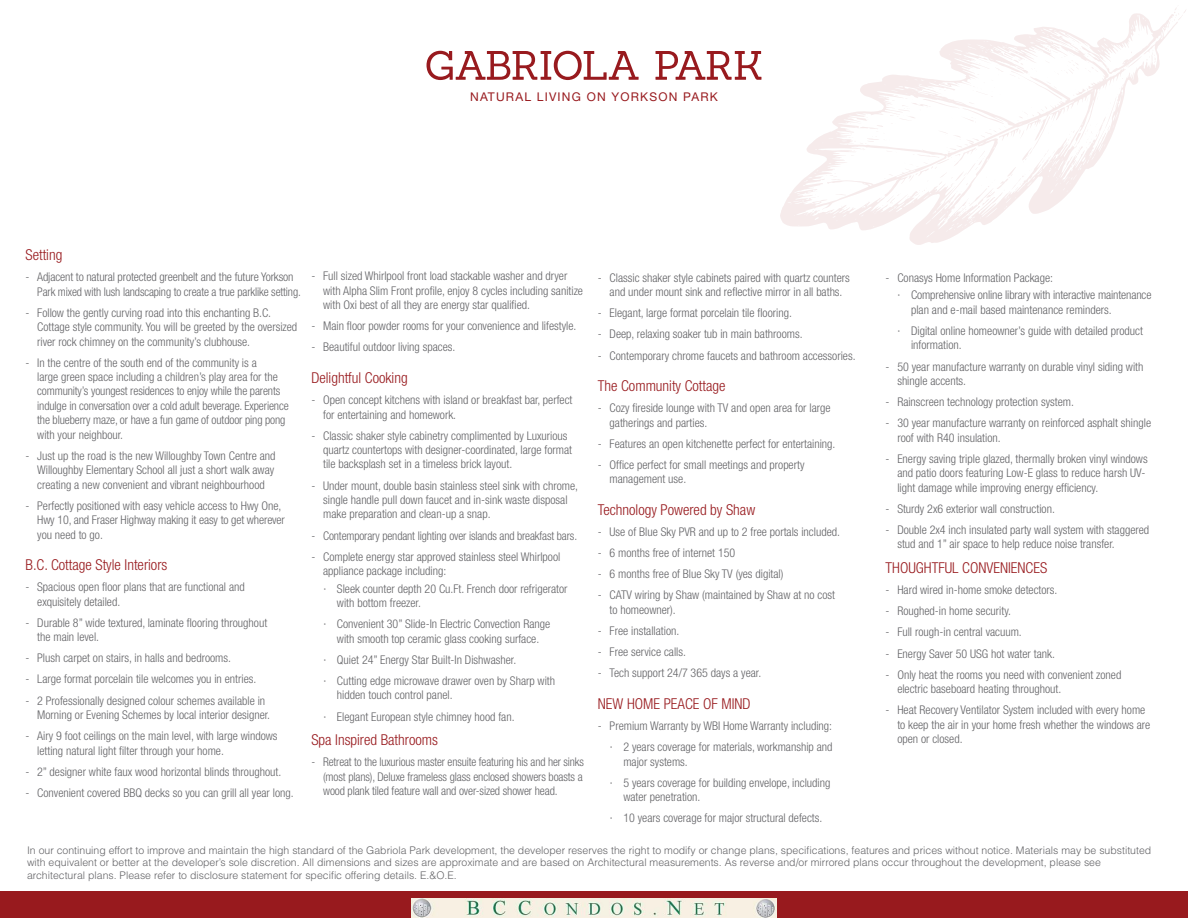
<style>
.page{position:relative;width:1188px;height:918px;background:#fff}
.page>*{position:absolute;margin:0;border:0;box-sizing:border-box;transform-origin:0 0}
.t1{font:300 condensed 15px "Helvetica Neue LT Std";color:#981a1e}
.t2{font:300 condensed 12px/14.4px "Helvetica Neue LT Std";color:#636366}
.t3{font:300 condensed 12px/14.4px "Helvetica Neue LT Std";color:#636366;text-align:justify;scale:.96 1}
.t4{font:12px "Helvetica Neue LT Std";letter-spacing:.1em;color:#981a1e}
.t5{font:300 10.5px/12.6px "Helvetica LT Std";color:#636366}
</style>
<div class="page">
<svg style="left:427px;top:51px;width:212px;height:29px"></svg>
<svg style="left:656px;top:51px;width:105px;height:29px"></svg>
<svg style="left:780px;top:13px;width:398px;height:232px"></svg>
<svg style="left:1170px;top:8px;width:16px;height:14px"></svg>
<svg style="left:805px;top:34px;width:351px;height:186px"></svg>
<div style="left:0;top:891px;width:1188px;height:27px;background:#981a1e"></div>
<img style="left:412px;top:898px;width:365px;height:20px">
<p class="t4" style="left:470px;top:90px;width:249px">NATURAL LIVING ON YORKSON PARK</p>
<p class="t1" style="left:26px;top:246px;width:38px">Setting</p>
<p class="t2" style="left:37px;top:270px;width:265px;text-indent:-12px">- Adjacent to natural protected greenbelt and the future Yorkson<br>Park mixed with lush landscaping to create a true parklike setting.</p>
<p class="t2" style="left:37px;top:305px;width:262px;text-indent:-12px">- Follow the gently curving road into this enchanting B.C.<br>Cottage style community. You will be greeted by the oversized river rock chimney on the community’s clubhouse.</p>
<p class="t2" style="left:37px;top:355px;width:253px;text-indent:-12px">- In the centre of the south end of the community is a<br>large green space including a children’s play area for the community’s youngest residences to enjoy while the parents indulge in conversation over a cold adult beverage. Experience the blueberry maze, or have a fun game of outdoor ping pong with your neighbour.</p>
<p class="t2" style="left:37px;top:448px;width:240px;text-align:justify;text-indent:-12px">- Just up the road is the new Willoughby Town Centre and Willoughby Elementary School all just a short walk away creating a new convenient and vibrant neighbourhood</p>
<p class="t2" style="left:37px;top:498px;width:249px;text-indent:-12px">- Perfectly positioned with easy vehicle access to Hwy One,<br>Hwy 10, and Fraser Highway making it easy to get wherever you need to go.</p>
<p class="t1" style="left:26px;top:556px;width:143px">B.C. Cottage Style Interiors</p>
<p class="t2" style="left:37px;top:580px;width:209px;text-indent:-12px">- Spacious open floor plans that are functional and exquisitely detailed.</p>
<p class="t2" style="left:37px;top:615px;width:232px;text-indent:-12px">- Durable 8” wide textured, laminate flooring throughout the main level.</p>
<p class="t2" style="left:25px;top:651px;width:207px">- Plush carpet on stairs, in halls and bedrooms.</p>
<p class="t2" style="left:25px;top:672px;width:232px">- Large format porcelain tile welcomes you in entries.</p>
<p class="t2" style="left:37px;top:693px;width:234px;text-indent:-12px">- 2 Professionally designed colour schemes available in<br>Morning or Evening Schemes by local interior designer.</p>
<p class="t2" style="left:37px;top:729px;width:242px;text-indent:-12px">- Airy 9 foot ceilings on the main level, with large windows letting natural light filter through your home.</p>
<p class="t2" style="left:25px;top:764px;width:257px">- 2” designer white faux wood horizontal blinds throughout.</p>
<p class="t2" style="left:25px;top:785px;width:270px">- Convenient covered BBQ decks so you can grill all year long.</p>
<p class="t2" style="left:323px;top:269px;width:261px;text-indent:-12px">- Full sized Whirlpool front load stackable washer and dryer with Alpha Slim Front profile, enjoy 8 cycles including sanitize with Oxi best of all they are energy star qualified.</p>
<p class="t2" style="left:311px;top:319px;width:266px">- Main floor powder rooms for your convenience and lifestyle.</p>
<p class="t2" style="left:311px;top:340px;width:146px">- Beautiful outdoor living spaces.</p>
<p class="t1" style="left:311px;top:369px;width:98px">Delightful Cooking</p>
<p class="t2" style="left:323px;top:393px;width:251px;text-indent:-12px">- Open concept kitchens with island or breakfast bar, perfect for entertaining and homework.</p>
<p class="t2" style="left:323px;top:428px;width:250px;text-indent:-12px">- Classic shaker style cabinetry complimented by Luxurious quartz countertops with designer-coordinated, large format tile backsplash set in a timeless brick layout.</p>
<p class="t2" style="left:323px;top:478px;width:256px;text-indent:-12px">- Under mount, double basin stainless steel sink with chrome, single handle pull down faucet and in-sink waste disposal make preparation and clean-up a snap.</p>
<p class="t2" style="left:311px;top:528px;width:267px">- Contemporary pendant lighting over islands and breakfast bars.</p>
<p class="t2" style="left:323px;top:549px;width:239px;text-indent:-12px">- Complete energy star approved stainless steel Whirlpool appliance package including:</p>
<p class="t2" style="left:337px;top:581px;width:232px;text-indent:-14px">· Sleek counter depth 20 Cu.Ft. French door refrigerator with bottom freezer.</p>
<p class="t2" style="left:323px;top:617px;width:228px;text-align:center">· Convenient 30” Slide-In Electric Convection Range with smooth top ceramic glass cooking surface.</p>
<p class="t2" style="left:323px;top:649px;width:233px;line-height:21.1px">· Quiet 24” Energy Star Built-In Dishwasher.<br>· Cutting edge microwave drawer oven by Sharp with</p>
<p class="t2" style="left:323px;top:684px;width:193px;line-height:21.1px;text-indent:14px">hidden touch control panel.<br>· Elegant European style chimney hood fan.</p>
<p class="t1" style="left:311px;top:731px;width:128px">Spa Inspired Bathrooms</p>
<p class="t3" style="left:323px;top:755px;width:273px;text-indent:-12px">- Retreat to the luxurious master ensuite featuring his and her sinks (most plans), Deluxe frameless glass enclosed showers boasts a wood plank tiled feature wall and over-sized shower head.</p>
<p class="t2" style="left:598px;top:270px;width:253px;text-align:center">- Classic shaker style cabinets paired with quartz counters and under mount sink and reflective mirror in all baths.</p>
<p class="t2" style="left:598px;top:306px;width:196px">- Elegant, large format porcelain tile flooring.</p>
<p class="t2" style="left:598px;top:327px;width:206px">- Deep, relaxing soaker tub in main bathrooms.</p>
<p class="t2" style="left:598px;top:348px;width:259px">- Contemporary chrome faucets and bathroom accessories.</p>
<p class="t1" style="left:598px;top:377px;width:129px">The Community Cottage</p>
<p class="t2" style="left:610px;top:401px;width:222px;text-indent:-12px">- Cozy fireside lounge with TV and open area for large gatherings and parties.</p>
<p class="t2" style="left:598px;top:436px;width:239px">- Features an open kitchenette perfect for entertaining.</p>
<p class="t2" style="left:610px;top:457px;width:196px;text-indent:-12px">- Office perfect for small meetings and property management use.</p>
<p class="t1" style="left:598px;top:501px;width:159px">Technology Powered by Shaw</p>
<p class="t2" style="left:598px;top:525px;width:244px">- Use of Blue Sky PVR and up to 2 free portals included.</p>
<p class="t2" style="left:598px;top:546px;width:139px">- 6 months free of internet 150</p>
<p class="t2" style="left:598px;top:567px;width:187px">- 6 months free of Blue Sky TV (yes digital)</p>
<p class="t2" style="left:610px;top:588px;width:227px;text-indent:-12px">- CATV wiring by Shaw (maintained by Shaw at no cost to homeowner).</p>
<p class="t2" style="left:598px;top:623px;width:83px">- Free installation.</p>
<p class="t2" style="left:598px;top:645px;width:90px">- Free service calls.</p>
<p class="t2" style="left:598px;top:666px;width:165px">- Tech support 24/7 365 days a year.</p>
<p class="t1" style="left:598px;top:695px;width:154px">NEW HOME PEACE OF MIND</p>
<p class="t2" style="left:598px;top:715px;width:236px;line-height:21.1px;text-align:right">- Premium Warranty by WBI Home Warranty including: · 2 years coverage for materials, workmanship and</p>
<p class="t2" style="left:610px;top:751px;width:222px;line-height:21.1px;text-indent:14px">major systems.<br>· 5 years coverage for building envelope, including</p>
<p class="t2" style="left:610px;top:786px;width:214px;line-height:21.1px;text-indent:14px">water penetration.<br>· 10 years coverage for major structural defects.</p>
<p class="t2" style="left:898px;top:269px;width:255px;line-height:17.7px;text-indent:-12px">- Conasys Home Information Package:<br>· Comprehensive online library with interactive maintenance</p>
<p class="t2" style="left:898px;top:299px;width:247px;line-height:21.1px;text-indent:14px">plan and e-mail based maintenance reminders.<br>· Digital online homeowner’s guide with detailed product</p>
<p class="t2" style="left:911px;top:338px;width:52px">information.</p>
<p class="t2" style="left:897px;top:359px;width:248px;text-indent:-12px">- 50 year manufacture warranty on durable vinyl siding with shingle accents.</p>
<p class="t2" style="left:886px;top:395px;width:190px">- Rainscreen technology protection system.</p>
<p class="t2" style="left:897px;top:416px;width:255px;text-indent:-12px">- 30 year manufacture warranty on reinforced asphalt shingle roof with R40 insulation.</p>
<p class="t2" style="left:897px;top:451px;width:252px;text-indent:-12px">- Energy saving triple glazed, thermally broken vinyl windows and patio doors featuring Low-E glass to reduce harsh UV&shy;light damage while improving energy efficiency.</p>
<p class="t2" style="left:886px;top:501px;width:171px">- Sturdy 2x6 exterior wall construction.</p>
<p class="t2" style="left:897px;top:522px;width:253px;text-indent:-12px">- Double 2x4 inch insulated party wall system with staggered stud and 1” air space to help reduce noise transfer.</p>
<p class="t1" style="left:886px;top:559px;width:163px">THOUGHTFUL CONVENIENCES</p>
<p class="t2" style="left:886px;top:583px;width:173px">- Hard wired in-home smoke detectors.</p>
<p class="t2" style="left:886px;top:604px;width:127px">- Roughed-in home security.</p>
<p class="t2" style="left:886px;top:625px;width:138px">- Full rough-in central vacuum.</p>
<p class="t2" style="left:886px;top:646px;width:171px">- Energy Saver 50 USG hot water tank.</p>
<p class="t2" style="left:897px;top:667px;width:226px;text-indent:-12px">- Only heat the rooms you need with convenient zoned electric baseboard heating throughout.</p>
<p class="t2" style="left:897px;top:703px;width:254px;text-indent:-12px">- Heat Recovery Ventilator System included with every home to keep the air in your home fresh whether the windows are open or closed.</p>
<p class="t5" style="left:27px;top:843px;width:1126px">In our continuing effort to improve and maintain the high standard of the Gabriola Park development, the developer reserves the right to modify or change plans, specifications, features and prices without notice. Materials may be substituted with equivalent or better at the developer’s sole discretion. All dimensions and sizes are approximate and are based on Architectural measurements. As reverse and/or mirrored plans occur throughout the development, please see architectural plans. Please refer to disclosure statement for specific offering details. E.&amp;O.E.</p>
</div>
